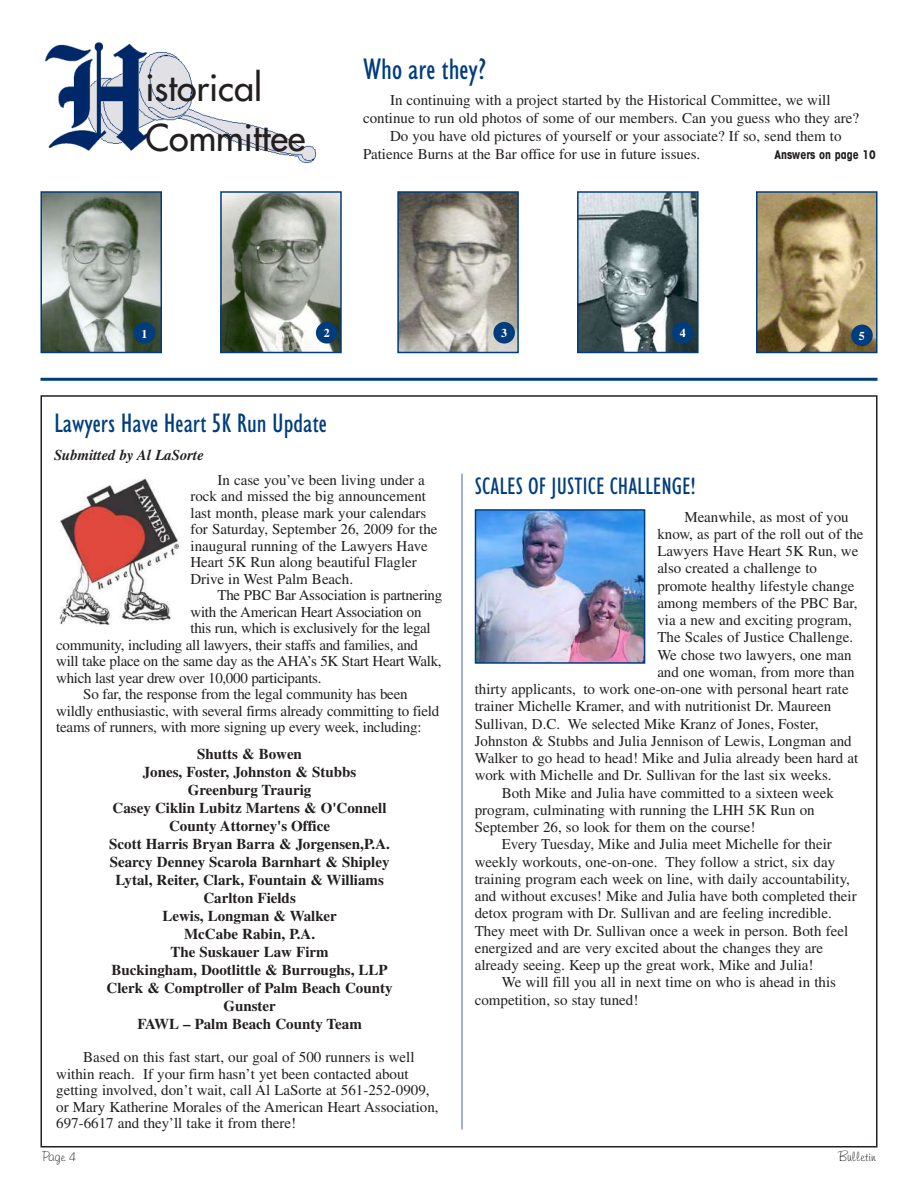
<style>
.page{position:relative;width:918px;height:1188px;background:#fff}
.page>*{position:absolute;margin:0;border:0;box-sizing:border-box;transform-origin:0 0}
.t1{font:36px/49.1px "Futura";color:#231f20}
.t2{font:condensed 30px "Humanist 521 BT";color:#013d7d}
.t3{font:condensed 27px "Humanist 521 BT";color:#013d7d}
.t4{font:condensed 24px "Humanist 521 BT";color:#013d7d}
.t5{font:15px/16.5px "Times";color:#231f20}
.t6{font:700 15px/18px "Times";color:#231f20;text-align:center}
.t7{font:15px "Times";letter-spacing:-.02em;color:#231f20}
.t8{font:italic 700 15px "Times";color:#231f20}
.t9{font:13.5px "Freehand 591 BT Regular A";color:#231f20}
.t10{font:700 condensed 12px "Avant Garde";color:#231f20}
.t11{font:700 12px "Times";color:#fff}
</style>
<div class="page">
<img style="left:223px;top:194px;width:116px;height:156px">
<div style="left:220px;top:191px;width:122px;height:162px;border:2px solid #013d7d"></div>
<img style="left:45px;top:42px;width:272px;height:122px">
<img style="left:43px;top:194px;width:116px;height:156px">
<div style="left:40px;top:191px;width:122px;height:162px;border:2px solid #013d7d"></div>
<img style="left:580px;top:194px;width:116px;height:156px">
<div style="left:577px;top:191px;width:122px;height:162px;border:2px solid #013d7d"></div>
<img style="left:759px;top:194px;width:116px;height:156px">
<div style="left:756px;top:191px;width:122px;height:162px;border:2px solid #013d7d"></div>
<img style="left:400px;top:194px;width:116px;height:156px">
<div style="left:397px;top:191px;width:122px;height:162px;border:2px solid #013d7d"></div>
<div style="left:134px;top:322px;width:21px;height:22px;background:#013d7d;border-radius:50%"></div>
<div style="left:493px;top:322px;width:22px;height:22px;background:#013d7d;border-radius:50%"></div>
<div style="left:672px;top:322px;width:22px;height:22px;background:#013d7d;border-radius:50%"></div>
<div style="left:851px;top:325px;width:22px;height:21px;background:#013d7d;border-radius:50%"></div>
<div style="left:316px;top:322px;width:21px;height:22px;background:#013d7d;border-radius:50%"></div>
<img style="left:478px;top:512px;width:164px;height:149px">
<div style="left:475px;top:509px;width:170px;height:155px;border:2px solid #013d7d"></div>
<img style="left:59px;top:478px;width:123px;height:148px">
<hr style="left:461px;top:474px;width:2px;height:656px;background:#8695be">
<hr style="left:40px;top:378px;width:838px;height:3px;background:#013d7d">
<h1 class="t1" style="left:145px;top:66px;width:161px">istorical<br>Committee</h1>
<h2 class="t2" style="left:363px;top:57px;width:125px">Who are they?</h2>
<p class="t5" style="left:390px;top:93px;width:442px">In continuing with a project started by the Historical Committee, we will</p>
<p class="t5" style="left:363px;top:111px;width:498px">continue to run old photos of some of our members. Can you guess who they are?</p>
<p class="t5" style="left:390px;top:129px;width:453px">Do you have old pictures of yourself or your associate? If so, send them to</p>
<p class="t5" style="left:363px;top:147px;width:339px">Patience Burns at the Bar office for use in future issues.</p>
<p class="t10" style="left:774px;top:150px;width:103px">Answers on page 10</p>
<p class="t11" style="left:141px;top:329px;width:7px">1</p>
<p class="t11" style="left:324px;top:329px;width:7px">2</p>
<p class="t11" style="left:501px;top:329px;width:7px">3</p>
<p class="t11" style="left:680px;top:329px;width:7px">4</p>
<p class="t11" style="left:859px;top:332px;width:7px">5</p>
<h3 class="t3" style="left:54px;top:413px;width:275px">Lawyers Have Heart 5K Run Update</h3>
<p class="t8" style="left:54px;top:449px;width:151px">Submitted by Al LaSorte</p>
<p class="t5" style="left:190px;top:473px;width:249px;text-indent:27px">In case you’ve been living under a rock and missed the big announcement last month, please mark your calendars for Saturday, September 26, 2009 for the inaugural running of the Lawyers Have Heart 5K Run along beautiful Flagler Drive in West Palm Beach.</p>
<p class="t7" style="left:218px;top:590px;width:226px">The PBC Bar Association is partnering</p>
<p class="t7" style="left:190px;top:606px;width:233px">with the American Heart Association on</p>
<p class="t7" style="left:190px;top:623px;width:242px">this run, which is exclusively for the legal</p>
<p class="t7" style="left:56px;top:639px;width:363px">community, including all lawyers, their staffs and families, and</p>
<p class="t7" style="left:56px;top:656px;width:387px">will take place on the same day as the AHA’s 5K Start Heart Walk,</p>
<p class="t7" style="left:56px;top:672px;width:267px">which last year drew over 10,000 participants.</p>
<p class="t5" style="left:83px;top:687px;width:326px">So far, the response from the legal community has been</p>
<p class="t5" style="left:56px;top:704px;width:384px">wildly enthusiastic, with several firms already committing to field</p>
<p class="t5" style="left:56px;top:720px;width:367px">teams of runners, with more signing up every week, including:</p>
<p class="t6" style="left:107px;top:746px;width:287px">Shutts &amp; Bowen<br>Jones, Foster, Johnston &amp; Stubbs<br>Greenburg Traurig<br>Casey Ciklin Lubitz Martens &amp; O'Connell<br>County Attorney's Office<br>Scott Harris Bryan Barra &amp; Jorgensen,P.A.<br>Searcy Denney Scarola Barnhart &amp; Shipley<br>Lytal, Reiter, Clark, Fountain &amp; Williams<br>Carlton Fields<br>Lewis, Longman &amp; Walker<br>McCabe Rabin, P.A.<br>The Suskauer Law Firm<br>Buckingham, Dootlittle &amp; Burroughs, LLP<br>Clerk &amp; Comptroller of Palm Beach County<br>Gunster<br>FAWL – Palm Beach County Team</p>
<p class="t5" style="left:56px;top:1050px;width:384px;text-indent:27px">Based on this fast start, our goal of 500 runners is well within reach. If your firm hasn’t yet been contacted about getting involved, don’t wait, call Al LaSorte at 561-252-0909, or Mary Katherine Morales of the American Heart Association, 697-6617 and they’ll take it from there!</p>
<h3 class="t4" style="left:475px;top:476px;width:222px">SCALES OF JUSTICE CHALLENGE!</h3>
<p class="t5" style="left:684px;top:510px;width:166px">Meanwhile, as most of you</p>
<p class="t5" style="left:657px;top:527px;width:208px">know, as part of the roll out of the</p>
<p class="t5" style="left:657px;top:544px;width:203px">Lawyers Have Heart 5K Run, we</p>
<p class="t5" style="left:657px;top:562px;width:161px">also created a challenge to</p>
<p class="t5" style="left:657px;top:579px;width:199px">promote healthy lifestyle change</p>
<p class="t5" style="left:657px;top:596px;width:202px">among members of the PBC Bar,</p>
<p class="t5" style="left:657px;top:613px;width:196px">via a new and exciting program,</p>
<p class="t5" style="left:657px;top:631px;width:198px">The Scales of Justice Challenge.</p>
<p class="t5" style="left:657px;top:648px;width:196px">We chose two lawyers, one man</p>
<p class="t5" style="left:657px;top:665px;width:199px">and one woman, from more than</p>
<p class="t5" style="left:475px;top:682px;width:375px">thirty applicants, to work one-on-one with personal heart rate</p>
<p class="t5" style="left:475px;top:700px;width:358px">trainer Michelle Kramer, and with nutritionist Dr. Maureen</p>
<p class="t5" style="left:475px;top:717px;width:345px">Sullivan, D.C. We selected Mike Kranz of Jones, Foster,</p>
<p class="t5" style="left:475px;top:734px;width:379px">Johnston &amp; Stubbs and Julia Jennison of Lewis, Longman and</p>
<p class="t5" style="left:475px;top:751px;width:385px">Walker to go head to head! Mike and Julia already been hard at</p>
<p class="t5" style="left:475px;top:769px;width:358px">work with Michelle and Dr. Sullivan for the last six weeks.</p>
<p class="t5" style="left:502px;top:786px;width:334px">Both Mike and Julia have committed to a sixteen week</p>
<p class="t5" style="left:475px;top:803px;width:341px">program, culminating with running the LHH 5K Run on</p>
<p class="t5" style="left:475px;top:820px;width:282px">September 26, so look for them on the course!</p>
<p class="t5" style="left:502px;top:838px;width:332px">Every Tuesday, Mike and Julia meet Michelle for their</p>
<p class="t5" style="left:475px;top:855px;width:362px">weekly workouts, one-on-one. They follow a strict, six day</p>
<p class="t5" style="left:475px;top:872px;width:377px">training program each week on line, with daily accountability,</p>
<p class="t5" style="left:475px;top:889px;width:383px">and without excuses! Mike and Julia have both completed their</p>
<p class="t5" style="left:475px;top:907px;width:359px">detox program with Dr. Sullivan and are feeling incredible.</p>
<p class="t5" style="left:475px;top:924px;width:375px">They meet with Dr. Sullivan once a week in person. Both feel</p>
<p class="t5" style="left:475px;top:941px;width:350px">energized and are very excited about the changes they are</p>
<p class="t5" style="left:475px;top:958px;width:340px">already seeing. Keep up the great work, Mike and Julia!</p>
<p class="t5" style="left:502px;top:976px;width:336px">We will fill you all in next time on who is ahead in this</p>
<p class="t5" style="left:475px;top:993px;width:165px">competition, so stay tuned!</p>
<p class="t9" style="left:42px;top:1151px;width:35px">Page 4</p>
<p class="t9" style="left:838px;top:1151px;width:39px">Bulletin</p>
</div>
